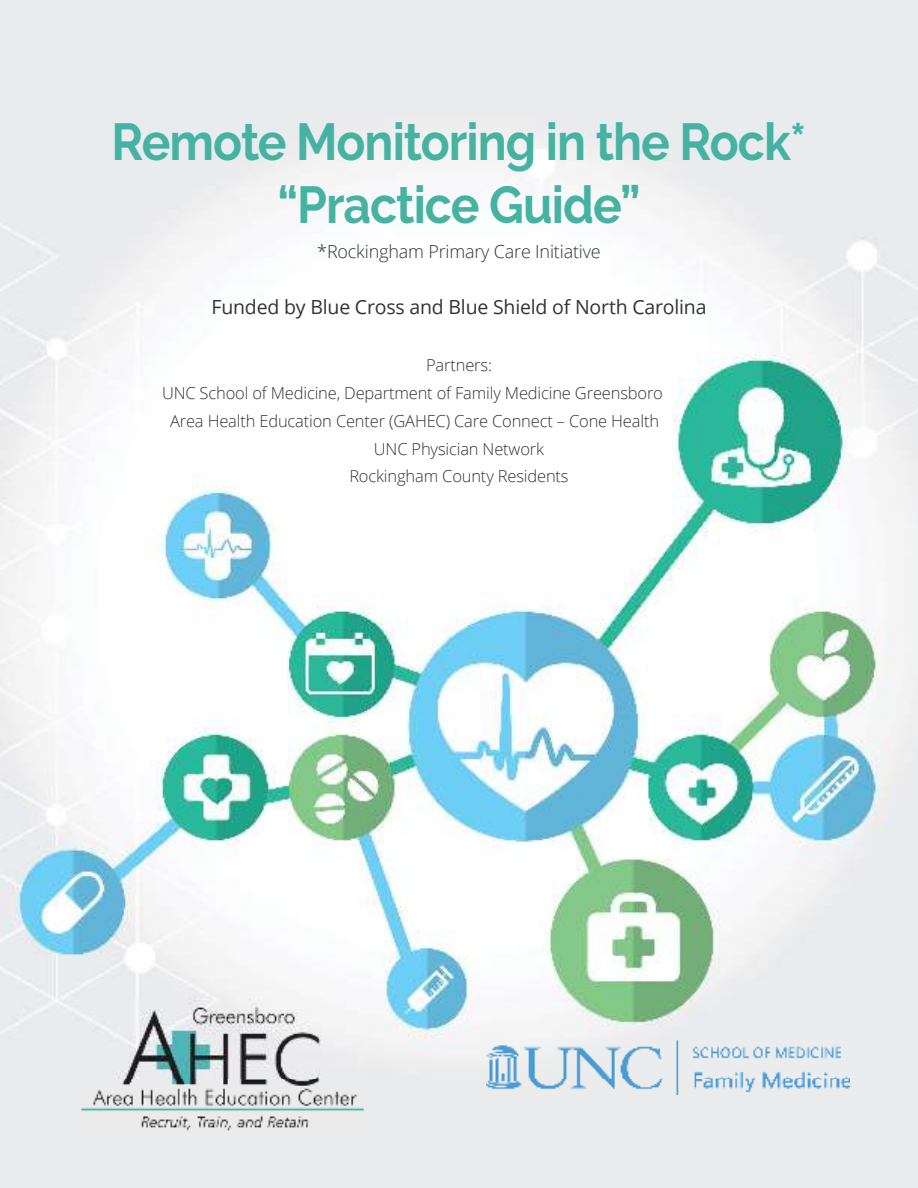
<style>
.page{position:relative;width:918px;height:1188px;background:#fff}
.page>*{position:absolute;margin:0;border:0;box-sizing:border-box;transform-origin:0 0}
.t1{font:700 51.9px/63px "Raleway";letter-spacing:-.02em;color:#46b3a2;text-align:center;scale:.93 1}
.t2{font:19.5px "Open Sans";letter-spacing:-.01em;color:#333332}
.t3{font:300 18px "Open Sans";letter-spacing:-.01em;color:#333332}
.t4{font:300 16.5px "Open Sans";letter-spacing:-.01em;color:#333332}
</style>
<div class="page">
<div style="left:0;top:1077px;width:918px;height:111px;background:#eaebec"></div>
<div style="left:0;top:0;width:918px;height:136px;background:#eaebec"></div>
<img style="left:0;top:136px;width:918px;height:941px">
<img style="left:486px;top:1040px;width:364px;height:55px">
<img style="left:81px;top:998px;width:282px;height:133px">
<h1 class="t1" style="left:112px;top:115px;width:749px">Remote Monitoring in the Rock* “Practice Guide”</h1>
<p class="t3" style="left:317px;top:244px;width:285px">*Rockingham Primary Care Initiative</p>
<p class="t2" style="left:212px;top:299px;width:496px">Funded by Blue Cross and Blue Shield of North Carolina</p>
<p class="t4" style="left:426px;top:359px;width:67px">Partners:</p>
<p class="t4" style="left:162px;top:387px;width:502px">UNC School of Medicine, Department of Family Medicine Greensboro</p>
<p class="t4" style="left:170px;top:410px;width:491px">Area Health Education Center (GAHEC) Care Connect – Cone Health</p>
<p class="t4" style="left:374px;top:442px;width:172px">UNC Physician Network</p>
<p class="t4" style="left:349px;top:465px;width:221px">Rockingham County Residents</p>
</div>
